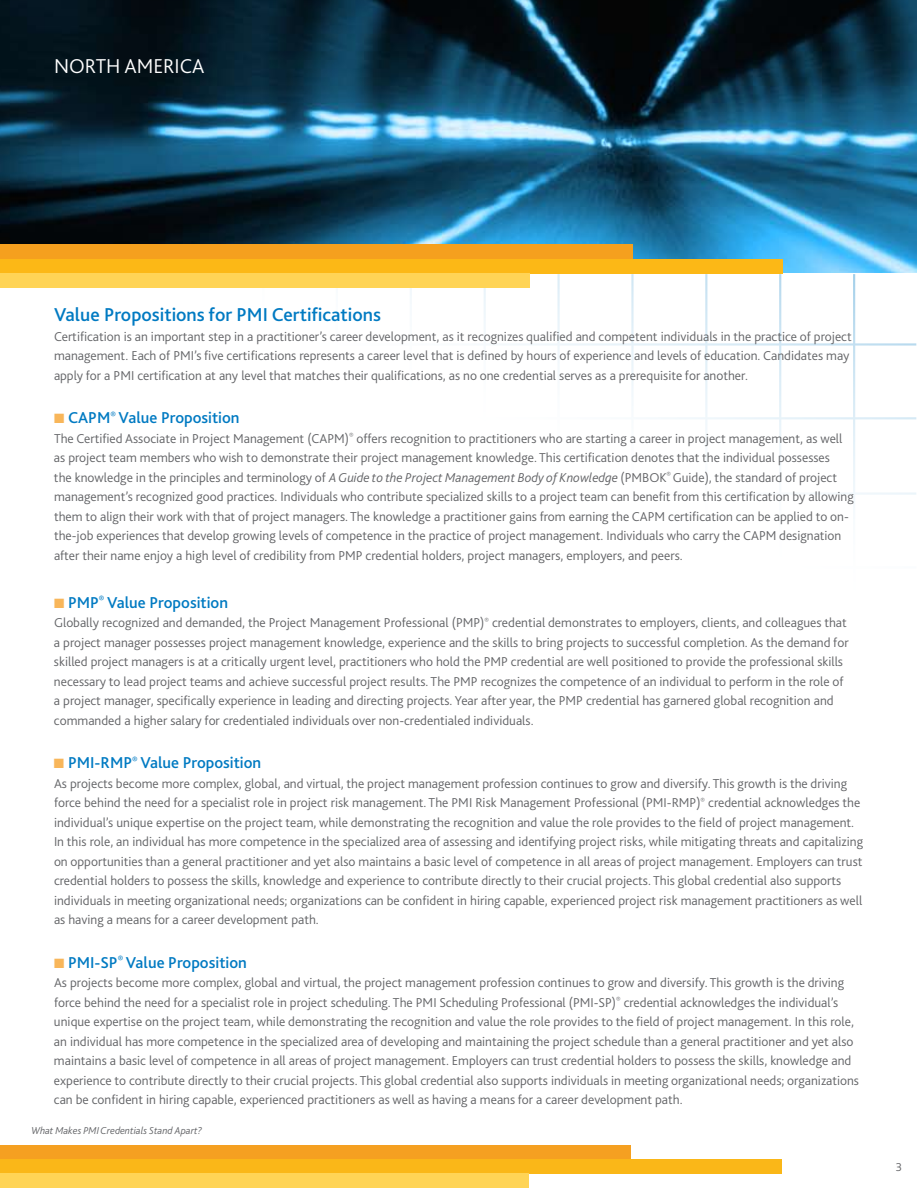
<style>
.page{position:relative;width:918px;height:1188px;background:#fff}
.page>*{position:absolute;margin:0;border:0;box-sizing:border-box;transform-origin:0 0}
.t1{font:300 21px "Bliss 2";color:#fff}
.t2{font:500 19.5px "Bliss 2";color:#007ac2}
.t3{font:500 16.5px "Bliss 2";color:#007ac2}
.t4{font:300 13.5px/19.5px "Bliss 2";color:#636467}
.t5{font:300 12px "Bliss 2";color:#636467}
.t6{font:italic 300 10.5px "Bliss 2";color:#636467}
.s1{color:#f8b65a}
.s2{font-style:italic}
</style>
<div class="page">
<img style="left:0;top:0;width:916px;height:273px">
<svg style="left:410px;top:274px;width:506px;height:234px"></svg>
<div style="left:0;top:245px;width:632px;height:14px;background:#f5a01e"></div>
<div style="left:0;top:259px;width:783px;height:14px;background:#fcb816"></div>
<div style="left:0;top:273px;width:530px;height:15px;background:#ffd456"></div>
<div style="left:0;top:1145px;width:631px;height:14px;background:#f5a021"></div>
<div style="left:0;top:1159px;width:782px;height:15px;background:#fab718"></div>
<div style="left:0;top:1174px;width:528px;height:14px;background:#ffd456"></div>
<h1 class="t1" style="left:54px;top:53px;width:152px">NORTH AMERICA</h1>
<h2 class="t2" style="left:54px;top:303px;width:329px">Value Propositions for PMI Certifications</h2>
<p class="t4" style="left:54px;top:326px;width:799px">Certification is an important step in a practitioner’s career development, as it recognizes qualified and competent individuals in the practice of project management. Each of PMI’s five certifications represents a career level that is defined by hours of experience and levels of education. Candidates may apply for a PMI certification at any level that matches their qualifications, as no one credential serves as a prerequisite for another.</p>
<p class="t3" style="left:54px;top:407px;width:187px"><span class="s1">■</span> CAPM<sup>®</sup> Value Proposition</p>
<p class="t4" style="left:54px;top:428px;width:801px">The Certified Associate in Project Management (CAPM)<sup>®</sup> offers recognition to practitioners who are starting a career in project management, as well as project team members who wish to demonstrate their project management knowledge. This certification denotes that the individual possesses<br>the knowledge in the principles and terminology of <span class="s2">A Guide to the Project Management Body of Knowledge</span> (PMBOK<sup>®</sup> Guide), the standard of project management’s recognized good practices. Individuals who contribute specialized skills to a project team can benefit from this certification by allowing them to align their work with that of project managers. The knowledge a practitioner gains from earning the CAPM certification can be applied to on&shy;the-job experiences that develop growing levels of competence in the practice of project management. Individuals who carry the CAPM designation after their name enjoy a high level of credibility from PMP credential holders, project managers, employers, and peers.</p>
<p class="t3" style="left:54px;top:592px;width:176px"><span class="s1">■</span> PMP<sup>®</sup> Value Proposition</p>
<p class="t4" style="left:54px;top:613px;width:796px">Globally recognized and demanded, the Project Management Professional (PMP)<sup>®</sup> credential demonstrates to employers, clients, and colleagues that a project manager possesses project management knowledge, experience and the skills to bring projects to successful completion. As the demand for skilled project managers is at a critically urgent level, practitioners who hold the PMP credential are well positioned to provide the professional skills necessary to lead project teams and achieve successful project results. The PMP recognizes the competence of an individual to perform in the role of a project manager, specifically experience in leading and directing projects. Year after year, the PMP credential has garnered global recognition and commanded a higher salary for credentialed individuals over non-credentialed individuals.</p>
<p class="t3" style="left:54px;top:752px;width:209px"><span class="s1">■</span> PMI-RMP<sup>®</sup> Value Proposition</p>
<p class="t4" style="left:54px;top:773px;width:811px">As projects become more complex, global, and virtual, the project management profession continues to grow and diversify. This growth is the driving force behind the need for a specialist role in project risk management. The PMI Risk Management Professional (PMI-RMP)<sup>®</sup> credential acknowledges the individual’s unique expertise on the project team, while demonstrating the recognition and value the role provides to the field of project management.<br>In this role, an individual has more competence in the specialized area of assessing and identifying project risks, while mitigating threats and capitalizing on opportunities than a general practitioner and yet also maintains a basic level of competence in all areas of project management. Employers can trust credential holders to possess the skills, knowledge and experience to contribute directly to their crucial projects. This global credential also supports individuals in meeting organizational needs; organizations can be confident in hiring capable, experienced project risk management practitioners as well as having a means for a career development path.</p>
<p class="t3" style="left:54px;top:952px;width:194px"><span class="s1">■</span> PMI-SP<sup>®</sup> Value Proposition</p>
<p class="t4" style="left:54px;top:973px;width:807px">As projects become more complex, global and virtual, the project management profession continues to grow and diversify. This growth is the driving force behind the need for a specialist role in project scheduling. The PMI Scheduling Professional (PMI-SP)<sup>®</sup> credential acknowledges the individual’s unique expertise on the project team, while demonstrating the recognition and value the role provides to the field of project management. In this role, an individual has more competence in the specialized area of developing and maintaining the project schedule than a general practitioner and yet also maintains a basic level of competence in all areas of project management. Employers can trust credential holders to possess the skills, knowledge and experience to contribute directly to their crucial projects. This global credential also supports individuals in meeting organizational needs; organizations can be confident in hiring capable, experienced practitioners as well as having a means for a career development path.</p>
<p class="t6" style="left:31px;top:1124px;width:172px">What Makes PMI Credentials Stand Apart?</p>
<p class="t5" style="left:896px;top:1159px;width:8px">3</p>
</div>
